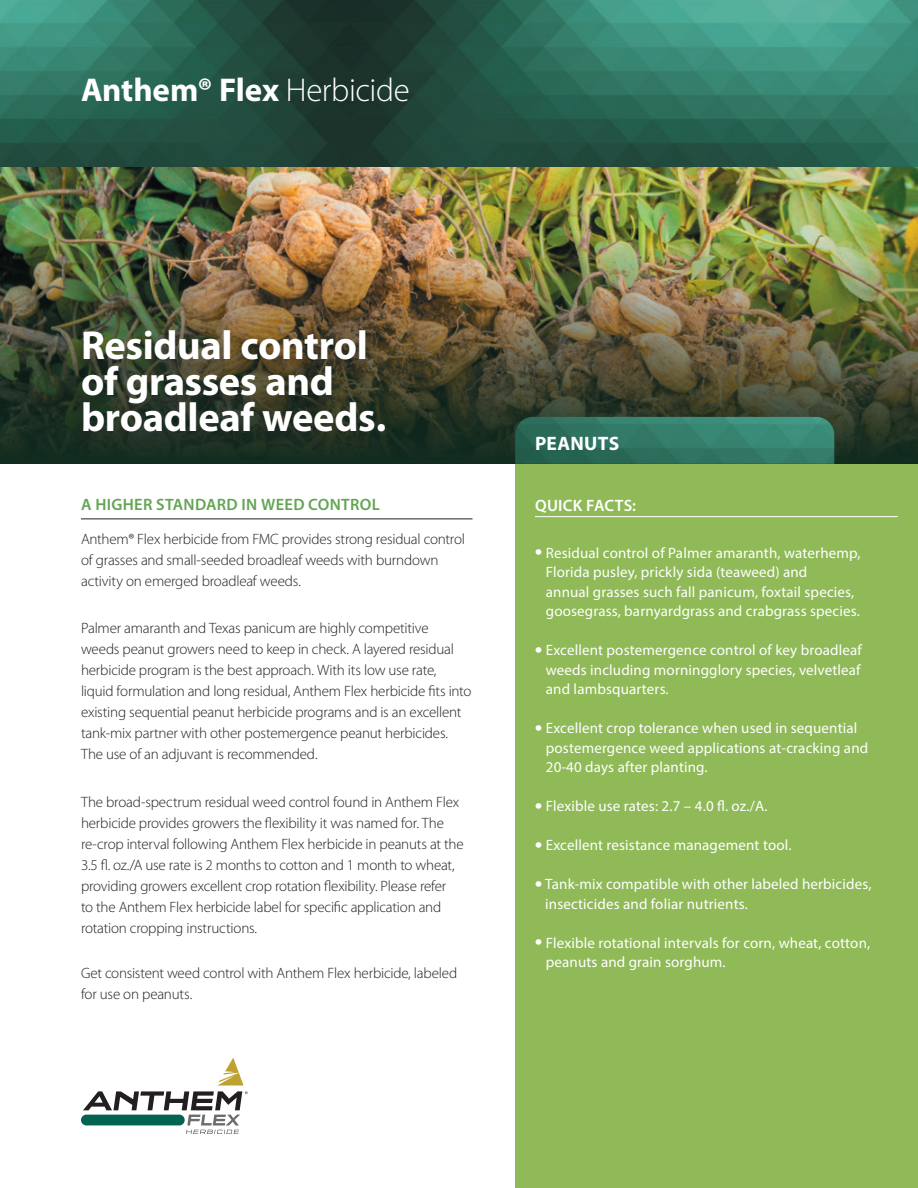
<style>
.page{position:relative;width:918px;height:1188px;background:#fff}
.page>*{position:absolute;margin:0;border:0;box-sizing:border-box;transform-origin:0 0}
.t1{font:700 40.5px/36.3px "Myriad Pro";letter-spacing:-.01em;color:#fff}
.t2{font:700 33px "Myriad Pro";letter-spacing:-.005em;color:#fff}
.subheadder{font:700 19.5px "Myriad Pro";letter-spacing:.015em;color:#fff}
.Green_subheaders_w_r{font:600 16.5px "Myriad Pro";letter-spacing:.02em;color:#63a553}
.body_text{font:600 16.5px "Myriad Pro";letter-spacing:.02em;color:#fff}
.body_text-2{font:300 15px/21px "Myriad Pro";letter-spacing:-.015em;color:#231f20}
.body_text-3{font:15px/19.5px "Myriad Pro";letter-spacing:.01em;color:#fff}
.s1{font-weight:300}
.s2{font-size:27px}
</style>
<div class="page">
<div style="left:515px;top:177px;width:403px;height:1011px;background:#8fba57"></div>
<img style="left:0;top:167px;width:918px;height:73px">
<img style="left:0;top:240px;width:918px;height:224px">
<img style="left:0;top:0;width:918px;height:167px">
<hr style="left:81px;top:519px;width:391px;height:1px;background:#231f20">
<hr style="left:535px;top:516px;width:363px;height:1px;background:#fff">
<img style="left:515px;top:417px;width:319px;height:47px">
<svg style="left:83px;top:1058px;width:165px;height:76px"></svg>
<div style="left:81px;top:1115px;width:104px;height:10px;background:#026350;border-radius:5px"></div>
<div style="left:69px;top:336px;width:318px;height:118px;background:#231f20;opacity:.3"></div>
<p class="t2" style="left:81px;top:68px;width:330px">Anthem® Flex <span class="s1">Herbicide</span></p>
<p class="t1" style="left:81px;top:326px;width:307px">Residual control of grasses and broadleaf weeds.</p>
<p class="Green_subheaders_w_r" style="left:81px;top:493px;width:300px">A HIGHER STANDARD IN WEED CONTROL</p>
<p class="body_text-2" style="left:81px;top:528px;width:386px">Anthem® Flex herbicide from FMC provides strong residual control of grasses and small-seeded broadleaf weeds with burndown activity on emerged broadleaf weeds.</p>
<p class="body_text-2" style="left:81px;top:618px;width:392px">Palmer amaranth and Texas panicum are highly competitive<br>weeds peanut growers need to keep in check. A layered residual herbicide program is the best approach. With its low use rate, liquid formulation and long residual, Anthem Flex herbicide fits into existing sequential peanut herbicide programs and is an excellent tank-mix partner with other postemergence peanut herbicides.<br>The use of an adjuvant is recommended.</p>
<p class="body_text-2" style="left:81px;top:791px;width:384px">The broad-spectrum residual weed control found in Anthem Flex herbicide provides growers the flexibility it was named for. The re-crop interval following Anthem Flex herbicide in peanuts at the 3.5 fl. oz./A use rate is 2 months to cotton and 1 month to wheat, providing growers excellent crop rotation flexibility. Please refer<br>to the Anthem Flex herbicide label for specific application and rotation cropping instructions.</p>
<p class="body_text-2" style="left:81px;top:962px;width:378px">Get consistent weed control with Anthem Flex herbicide, labeled for use on peanuts.</p>
<p class="subheadder" style="left:535px;top:430px;width:86px">PEANUTS</p>
<p class="body_text" style="left:535px;top:495px;width:102px">QUICK FACTS:</p>
<p class="body_text-3" style="left:546px;top:543px;width:316px;text-indent:-11px"><span class="s2">•</span> Residual control of Palmer amaranth, waterhemp, Florida pusley, prickly sida (teaweed) and<br>annual grasses such fall panicum, foxtail species, goosegrass, barnyardgrass and crabgrass species.</p>
<p class="body_text-3" style="left:546px;top:640px;width:318px;text-align:justify;text-indent:-11px"><span class="s2">•</span> Excellent postemergence control of key broadleaf weeds including morningglory species, velvetleaf and lambsquarters.</p>
<p class="body_text-3" style="left:546px;top:718px;width:324px;text-indent:-11px"><span class="s2">•</span> Excellent crop tolerance when used in sequential postemergence weed applications at-cracking and<br>20-40 days after planting.</p>
<p class="body_text-3" style="left:535px;top:796px;width:234px"><span class="s2">•</span> Flexible use rates: 2.7 – 4.0 fl. oz./A.</p>
<p class="body_text-3" style="left:535px;top:835px;width:258px"><span class="s2">•</span> Excellent resistance management tool.</p>
<p class="body_text-3" style="left:545px;top:874px;width:328px;text-indent:-10px"><span class="s2">•</span> Tank-mix compatible with other labeled herbicides, insecticides and foliar nutrients.</p>
<p class="body_text-3" style="left:546px;top:933px;width:326px;text-indent:-11px"><span class="s2">•</span> Flexible rotational intervals for corn, wheat, cotton, peanuts and grain sorghum.</p>
</div>
